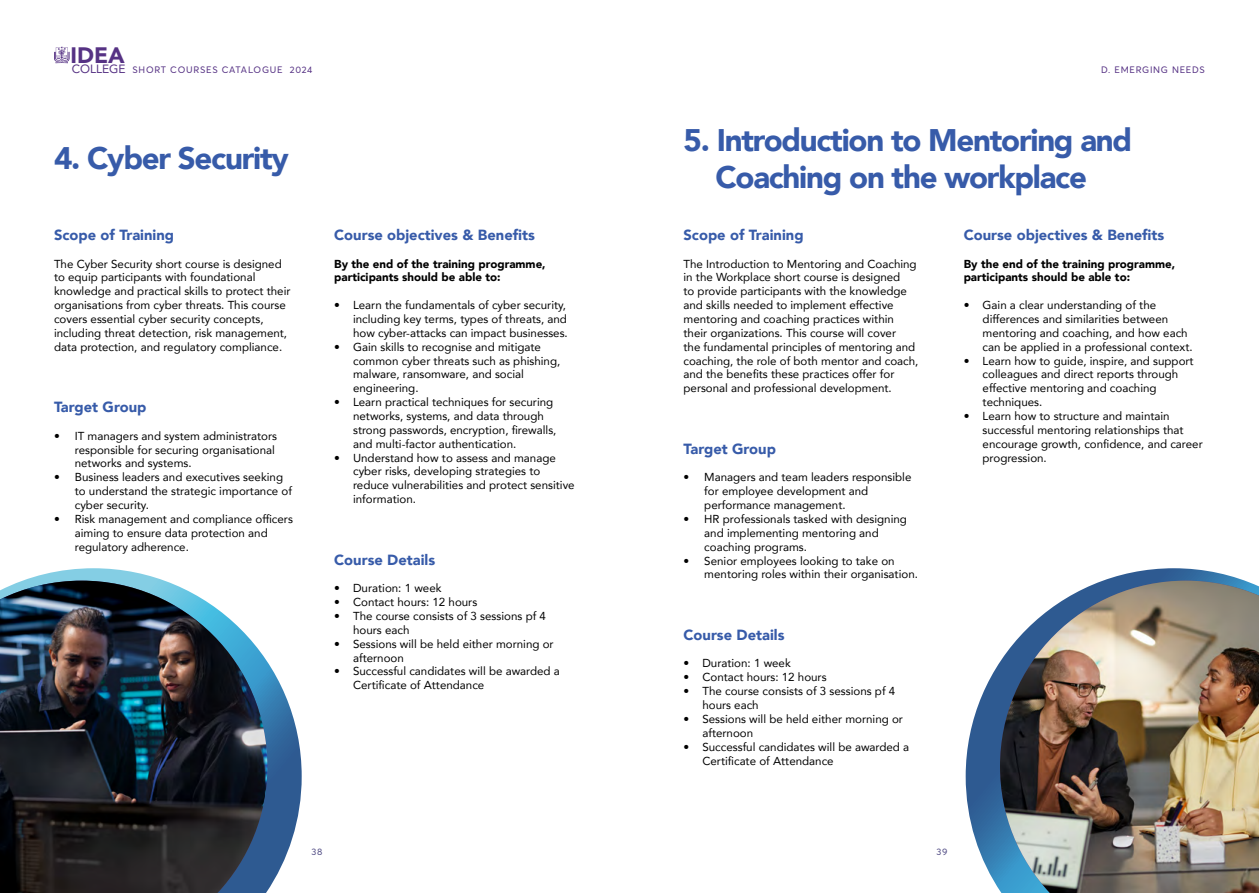
<style>
.page{position:relative;width:1259px;height:893px;background:#fff}
.page>*{position:absolute;margin:0;border:0;box-sizing:border-box;transform-origin:0 0}
.t1{font:900 31.2px/37.3px "Avenir";letter-spacing:-.04em;color:#375ba9;text-align:center}
.t2{font:900 22.35px "Avenir";color:#563284}
.t3{font:900 14.7px "Avenir";color:#375ba9}
.t4{font:12px "Avenir";color:#563284}
.t5{font:11.55px/13.8px "Avenir";color:#000}
.t6{font:900 11.55px/13.8px "Avenir";color:#000}
.t7{font:9.3px "Averta Demo PE Cutted Demo";letter-spacing:.08em;color:#563284}
.t8{font:9.3px "Averta Demo PE Cutted Demo";color:#534e86}
</style>
<div class="page">
<svg style="left:54px;top:46px;width:16px;height:18px"></svg>
<svg style="left:22px;top:568px;width:280px;height:324px"></svg>
<img style="left:0;top:581px;width:267px;height:312px">
<svg style="left:965px;top:568px;width:281px;height:323px"></svg>
<img style="left:1000px;top:581px;width:259px;height:312px">
<h2 class="t2" style="left:71px;top:36px;width:56px">IDEA</h2>
<p class="t4" style="left:72px;top:59px;width:55px">COLLEGE</p>
<p class="t7" style="left:132px;top:64px;width:181px">SHORT COURSES CATALOGUE 2024</p>
<h1 class="t1" style="left:54px;top:139px;width:236px">4. Cyber Security</h1>
<p class="t3" style="left:54px;top:222px;width:122px">Scope of Training</p>
<p class="t5" style="left:54px;top:256px;width:238px">The Cyber Security short course is designed to equip participants with foundational knowledge and practical skills to protect their organisations from cyber threats. This course covers essential cyber security concepts, including threat detection, risk management, data protection, and regulatory compliance.</p>
<p class="t3" style="left:54px;top:394px;width:94px">Target Group</p>
<p class="t5" style="left:75px;top:428px;width:204px;text-indent:-21px">• IT managers and system administrators responsible for securing organisational networks and systems.</p>
<p class="t5" style="left:75px;top:470px;width:219px;text-indent:-21px">• Business leaders and executives seeking to understand the strategic importance of cyber security.</p>
<p class="t5" style="left:75px;top:512px;width:220px;text-indent:-21px">• Risk management and compliance officers aiming to ensure data protection and regulatory adherence.</p>
<p class="t3" style="left:334px;top:222px;width:202px">Course objectives &amp; Benefits</p>
<p class="t6" style="left:334px;top:256px;width:213px">By the end of the training programme, participants should be able to:</p>
<p class="t5" style="left:353px;top:298px;width:216px;text-indent:-19px">• Learn the fundamentals of cyber security, including key terms, types of threats, and how cyber-attacks can impact businesses.</p>
<p class="t5" style="left:353px;top:339px;width:209px;text-indent:-19px">• Gain skills to recognise and mitigate common cyber threats such as phishing, malware, ransomware, and social engineering.</p>
<p class="t5" style="left:353px;top:395px;width:205px;text-indent:-19px">• Learn practical techniques for securing networks, systems, and data through strong passwords, encryption, firewalls, and multi-factor authentication.</p>
<p class="t5" style="left:353px;top:450px;width:223px;text-indent:-19px">• Understand how to assess and manage cyber risks, developing strategies to reduce vulnerabilities and protect sensitive information.</p>
<p class="t3" style="left:334px;top:547px;width:102px">Course Details</p>
<p class="t5" style="left:334px;top:581px;width:109px">• Duration: 1 week</p>
<p class="t5" style="left:334px;top:595px;width:145px">• Contact hours: 12 hours</p>
<p class="t5" style="left:353px;top:609px;width:194px;text-indent:-19px">• The course consists of 3 sessions pf 4 hours each</p>
<p class="t5" style="left:353px;top:636px;width:202px;text-indent:-19px">• Sessions will be held either morning or afternoon</p>
<p class="t5" style="left:353px;top:664px;width:208px;text-indent:-19px">• Successful candidates will be awarded a<br>Certificate of Attendance</p>
<p class="t7" style="left:1101px;top:64px;width:105px">D. EMERGING NEEDS</p>
<h1 class="t1" style="left:683px;top:120px;width:450px">5. Introduction to Mentoring and<br>Coaching on the workplace</h1>
<p class="t3" style="left:963px;top:222px;width:202px">Course objectives &amp; Benefits</p>
<p class="t6" style="left:963px;top:256px;width:213px">By the end of the training programme, participants should be able to:</p>
<p class="t5" style="left:982px;top:298px;width:211px;text-indent:-19px">• Gain a clear understanding of the differences and similarities between mentoring and coaching, and how each can be applied in a professional context.</p>
<p class="t5" style="left:982px;top:353px;width:213px;text-indent:-19px">• Learn how to guide, inspire, and support colleagues and direct reports through effective mentoring and coaching techniques.</p>
<p class="t5" style="left:982px;top:409px;width:222px;text-indent:-19px">• Learn how to structure and maintain successful mentoring relationships that encourage growth, confidence, and career progression.</p>
<p class="t3" style="left:683px;top:222px;width:122px">Scope of Training</p>
<p class="t5" style="left:683px;top:256px;width:236px">The Introduction to Mentoring and Coaching in the Workplace short course is designed<br>to provide participants with the knowledge and skills needed to implement effective mentoring and coaching practices within their organizations. This course will cover<br>the fundamental principles of mentoring and coaching, the role of both mentor and coach, and the benefits these practices offer for personal and professional development.</p>
<p class="t3" style="left:683px;top:436px;width:94px">Target Group</p>
<p class="t5" style="left:704px;top:470px;width:209px;text-indent:-21px">• Managers and team leaders responsible for employee development and performance management.</p>
<p class="t5" style="left:704px;top:512px;width:204px;text-indent:-21px">• HR professionals tasked with designing and implementing mentoring and coaching programs.</p>
<p class="t5" style="left:704px;top:553px;width:215px;text-indent:-21px">• Senior employees looking to take on mentoring roles within their organisation.</p>
<p class="t3" style="left:683px;top:622px;width:102px">Course Details</p>
<p class="t5" style="left:683px;top:656px;width:109px">• Duration: 1 week</p>
<p class="t5" style="left:683px;top:670px;width:145px">• Contact hours: 12 hours</p>
<p class="t5" style="left:702px;top:684px;width:194px;text-indent:-19px">• The course consists of 3 sessions pf 4 hours each</p>
<p class="t5" style="left:702px;top:712px;width:202px;text-indent:-19px">• Sessions will be held either morning or afternoon</p>
<p class="t5" style="left:702px;top:739px;width:208px;text-indent:-19px">• Successful candidates will be awarded a<br>Certificate of Attendance</p>
<p class="t8" style="left:311px;top:846px;width:12px">38</p>
<p class="t8" style="left:936px;top:846px;width:12px">39</p>
</div>
